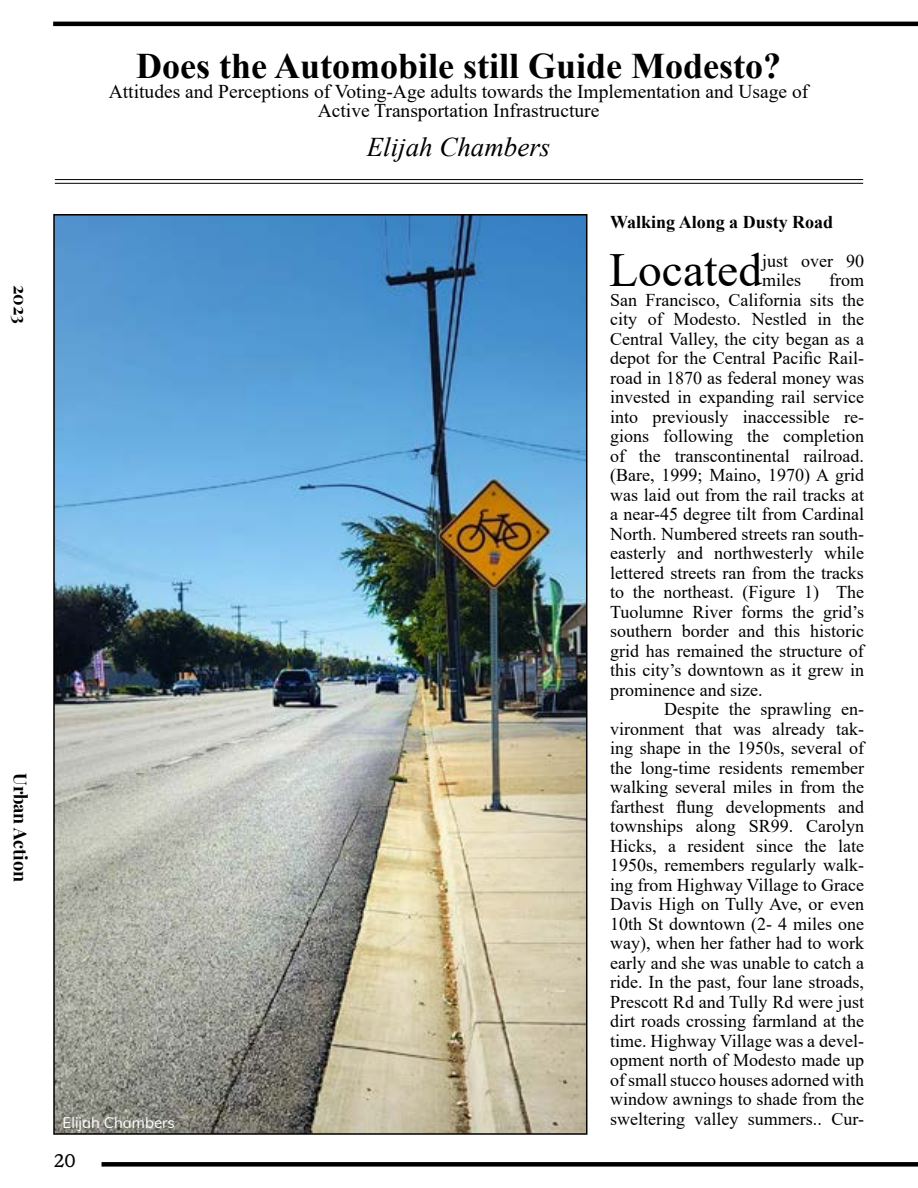
<style>
.page{position:relative;width:918px;height:1188px;background:#fff}
.page>*{position:absolute;margin:0;border:0;box-sizing:border-box;transform-origin:0 0}
.t1{font:47.4px "Times New Roman";color:#000}
.t2{font:700 36px "Times New Roman";color:#000}
.t3{font:italic 27px "Times New Roman";color:#000}
.t4{font:19.5px/19.5px "Times New Roman";color:#000;text-align:center}
.t5{font:18px/19.5px "Times New Roman";color:#000;text-align:justify}
.t6{font:700 18px "Times New Roman";color:#000}
.t7{font:700 18px "Playfair Display";color:#000}
.t8{font:18px "New Spirit";color:#000}
.t9{font:15px "Muli";color:#fff}
</style>
<div class="page">
<div style="left:102px;top:1162px;width:816px;height:5px;background:#000"></div>
<hr style="left:53px;top:22px;width:865px;height:4px;background:#000">
<img style="left:56px;top:217px;width:528px;height:915px">
<hr style="left:55px;top:179px;width:808px;height:1px;background:#000">
<hr style="left:55px;top:183px;width:808px;height:1px;background:#000">
<p class="t7" style="left:35px;top:285px;width:41px;rotate:90deg">2023</p>
<p class="t7" style="left:35px;top:773px;width:110px;rotate:90deg">Urban Action</p>
<h2 class="t2" style="left:136px;top:40px;width:647px">Does the Automobile still Guide Modesto?</h2>
<p class="t4" style="left:109px;top:81px;width:701px">Attitudes and Perceptions of Voting-Age adults towards the Implementation and Usage of<br>Active Transportation Infrastructure</p>
<h3 class="t3" style="left:367px;top:129px;width:185px">Elijah Chambers</h3>
<p class="t9" style="left:63px;top:1112px;width:114px">Elijah Chambers</p>
<p class="t8" style="left:54px;top:1150px;width:23px">20</p>
<p class="t6" style="left:610px;top:209px;width:225px">Walking Along a Dusty Road</p>
<h1 class="t1" style="left:609px;top:237px;width:154px">Located</h1>
<p class="t5" style="left:762px;top:251px;width:103px">just over 90 miles</p>
<p class="t5" style="left:610px;top:270px;width:255px;text-indent:219px">from San Francisco, California sits the city of Modesto. Nestled in the Central Valley, the city began as a depot for the Central Pacific Rail&shy;road in 1870 as federal money was invested in expanding rail service into previously inaccessible re&shy;gions following the completion of the transcontinental railroad. (Bare, 1999; Maino, 1970) A grid was laid out from the rail tracks at a near-45 degree tilt from Cardinal North. Numbered streets ran south&shy;easterly and northwesterly while lettered streets ran from the tracks to the northeast. (Figure 1) The Tuolumne River forms the grid’s southern border and this historic grid has remained the structure of this city’s downtown as it grew in prominence and size.</p>
<p class="t5" style="left:610px;top:699px;width:255px;text-indent:54px">Despite the sprawling en&shy;vironment that was already tak&shy;ing shape in the 1950s, several of the long-time residents remember walking several miles in from the farthest flung developments and townships along SR99. Carolyn Hicks, a resident since the late 1950s, remembers regularly walk&shy;ing from Highway Village to Grace Davis High on Tully Ave, or even 10th St downtown (2- 4 miles one way), when her father had to work early and she was unable to catch a ride. In the past, four lane stroads, Prescott Rd and Tully Rd were just dirt roads crossing farmland at the time. Highway Village was a devel&shy;opment north of Modesto made up of small stucco houses adorned with window awnings to shade from the sweltering valley summers.. Cur-</p>
</div>
